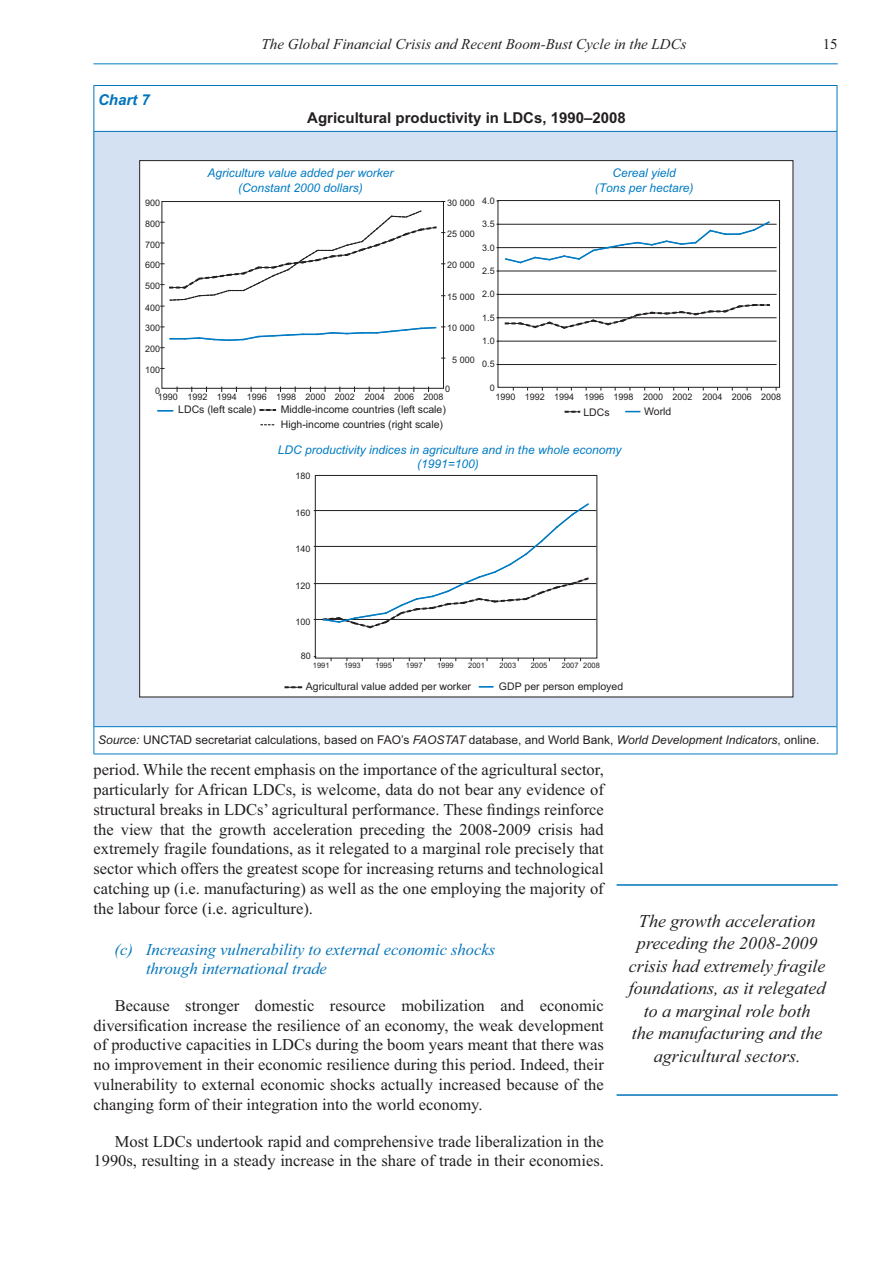
<style>
.page{position:relative;width:893px;height:1263px;background:#fff}
.page>*{position:absolute;margin:0;border:0;box-sizing:border-box;transform-origin:0 0}
.t1{font:italic 18px/22.5px "Times New Roman";color:#231f20;text-align:center}
.t2{font:16.5px/19.8px "Times New Roman";color:#231f20;text-align:justify}
.t3{font:italic 16.5px/19.5px "Times New Roman";color:#0074bb}
.t4{font:italic 15px "Times New Roman";color:#231f20}
.t5{font:700 15px "Arial";color:#231f20}
.t6{font:italic 700 15px "Arial";color:#0074bb}
.t7{font:15px "Times New Roman";color:#231f20}
.t8{font:italic 12px/14.4px "Arial";color:#007bc3;text-align:center}
.t9{font:12px "Arial";color:#231f20}
.t10{font:10.5px/14.5px "Arial";color:#231f20}
.t11{font:9px "Arial";color:#231f20}
.t12{font:7.5px "Arial";color:#231f20}
.s1{font-style:italic}
</style>
<div class="page">
<hr style="left:93px;top:63px;width:745px;height:1px;background:#007bc3">
<div style="left:94px;top:131px;width:743px;height:596px;background:#d4e1f3"></div>
<hr style="left:93px;top:132px;width:1px;height:594px;background:#007bc3">
<hr style="left:836px;top:132px;width:1px;height:594px;background:#007bc3">
<hr style="left:93px;top:726px;width:744px;height:1px;background:#007bc3">
<svg style="left:93px;top:727px;width:1px;height:27px"></svg>
<svg style="left:836px;top:727px;width:1px;height:27px"></svg>
<hr style="left:93px;top:85px;width:744px;height:1px;background:#0074bb">
<hr style="left:93px;top:86px;width:1px;height:45px;background:#0074bb">
<hr style="left:836px;top:86px;width:1px;height:45px;background:#0074bb">
<hr style="left:93px;top:754px;width:744px;height:1px;background:#007bc3">
<hr style="left:93px;top:131px;width:744px;height:1px;background:#0074bb">
<div style="left:140px;top:161px;width:653px;height:536px;background:#fff"></div>
<svg style="left:162px;top:200px;width:618px;height:189px"></svg>
<svg style="left:170px;top:326px;width:275px;height:16px"></svg>
<svg style="left:161px;top:210px;width:284px;height:97px"></svg>
<svg style="left:158px;top:410px;width:15px;height:2px"></svg>
<svg style="left:260px;top:409px;width:15px;height:2px"></svg>
<hr style="left:498px;top:364px;width:278px;height:1px;background:#231f20">
<hr style="left:498px;top:341px;width:278px;height:1px;background:#231f20">
<hr style="left:498px;top:318px;width:278px;height:1px;background:#231f20">
<hr style="left:498px;top:294px;width:278px;height:1px;background:#231f20">
<hr style="left:498px;top:271px;width:278px;height:1px;background:#231f20">
<hr style="left:498px;top:247px;width:278px;height:1px;background:#231f20">
<hr style="left:498px;top:224px;width:278px;height:1px;background:#231f20">
<svg style="left:506px;top:303px;width:263px;height:27px"></svg>
<svg style="left:504px;top:220px;width:267px;height:44px"></svg>
<svg style="left:565px;top:411px;width:14px;height:2px"></svg>
<svg style="left:626px;top:411px;width:14px;height:1px"></svg>
<div style="left:315px;top:475px;width:282px;height:183px;border:1px solid #231f20"></div>
<hr style="left:316px;top:619px;width:280px;height:1px;background:#231f20">
<hr style="left:316px;top:583px;width:280px;height:1px;background:#231f20">
<hr style="left:316px;top:546px;width:280px;height:1px;background:#231f20">
<hr style="left:316px;top:510px;width:280px;height:1px;background:#231f20">
<svg style="left:314px;top:502px;width:276px;height:128px"></svg>
<svg style="left:285px;top:686px;width:17px;height:2px"></svg>
<svg style="left:479px;top:686px;width:14px;height:2px"></svg>
<svg style="left:261px;top:424px;width:14px;height:1px"></svg>
<hr style="left:616px;top:884px;width:222px;height:2px;background:#0074bb">
<hr style="left:616px;top:1094px;width:222px;height:2px;background:#0074bb">
<p class="t6" style="left:98px;top:94px;width:53px">Chart 7</p>
<p class="t11" style="left:145px;top:200px;width:17px">900</p>
<p class="t11" style="left:145px;top:220px;width:17px">800</p>
<p class="t11" style="left:145px;top:241px;width:17px">700</p>
<p class="t11" style="left:145px;top:262px;width:17px">600</p>
<p class="t11" style="left:145px;top:283px;width:17px">500</p>
<p class="t11" style="left:145px;top:304px;width:17px">400</p>
<p class="t11" style="left:145px;top:325px;width:17px">300</p>
<p class="t11" style="left:145px;top:346px;width:17px">200</p>
<p class="t11" style="left:145px;top:367px;width:17px">100</p>
<p class="t4" style="left:262px;top:38px;width:426px">The Global Financial Crisis and Recent Boom-Bust Cycle in the LDCs</p>
<p class="t7" style="left:823px;top:38px;width:16px">15</p>
<p class="t5" style="left:307px;top:112px;width:320px">Agricultural productivity in LDCs, 1990–2008</p>
<p class="t8" style="left:207px;top:167px;width:188px">Agriculture value added per worker (Constant 2000 dollars)</p>
<p class="t11" style="left:482px;top:197px;width:14px">4.0</p>
<p class="t11" style="left:447px;top:200px;width:29px">30 000</p>
<p class="t11" style="left:447px;top:231px;width:29px">25 000</p>
<p class="t11" style="left:482px;top:221px;width:14px">3.5</p>
<p class="t11" style="left:482px;top:244px;width:14px">3.0</p>
<p class="t11" style="left:447px;top:262px;width:29px">20 000</p>
<p class="t11" style="left:482px;top:267px;width:14px">2.5</p>
<p class="t11" style="left:482px;top:291px;width:14px">2.0</p>
<p class="t11" style="left:447px;top:294px;width:29px">15 000</p>
<p class="t11" style="left:447px;top:325px;width:29px">10 000</p>
<p class="t11" style="left:452px;top:356px;width:24px">5 000</p>
<p class="t11" style="left:482px;top:314px;width:14px">1.5</p>
<p class="t11" style="left:482px;top:338px;width:14px">1.0</p>
<p class="t11" style="left:482px;top:361px;width:14px">0.5</p>
<p class="t8" style="left:595px;top:167px;width:100px">Cereal yield<br>(Tons per hectare)</p>
<p class="t11" style="left:490px;top:384px;width:7px">0</p>
<p class="t11" style="left:445px;top:386px;width:7px">0</p>
<p class="t11" style="left:155px;top:387px;width:7px">0</p>
<p class="t11" style="left:158px;top:393px;width:287px">1990 1992 1994 1996 1998 2000 2002 2004 2006 2008</p>
<p class="t11" style="left:495px;top:393px;width:287px">1990 1992 1994 1996 1998 2000 2002 2004 2006 2008</p>
<p class="t10" style="left:178px;top:404px;width:79px">LDCs (left scale)</p>
<p class="t10" style="left:281px;top:404px;width:167px">Middle-income countries (left scale)<br>High-income countries (right scale)</p>
<p class="t10" style="left:583px;top:406px;width:28px">LDCs</p>
<p class="t10" style="left:644px;top:406px;width:29px">World</p>
<p class="t8" style="left:278px;top:444px;width:345px">LDC productivity indices in agriculture and in the whole economy (1991=100)</p>
<p class="t11" style="left:295px;top:472px;width:17px">180</p>
<p class="t11" style="left:295px;top:509px;width:17px">160</p>
<p class="t11" style="left:295px;top:545px;width:17px">140</p>
<p class="t11" style="left:295px;top:582px;width:17px">120</p>
<p class="t11" style="left:295px;top:618px;width:17px">100</p>
<p class="t11" style="left:301px;top:652px;width:12px">80</p>
<p class="t12" style="left:313px;top:663px;width:18px">1991</p>
<p class="t12" style="left:344px;top:663px;width:18px">1993</p>
<p class="t12" style="left:375px;top:663px;width:18px">1995</p>
<p class="t12" style="left:406px;top:663px;width:18px">1997</p>
<p class="t12" style="left:437px;top:663px;width:18px">1999</p>
<p class="t12" style="left:468px;top:663px;width:18px">2001</p>
<p class="t12" style="left:499px;top:663px;width:18px">2003</p>
<p class="t12" style="left:531px;top:663px;width:18px">2005</p>
<p class="t12" style="left:562px;top:663px;width:40px">2007 2008</p>
<p class="t10" style="left:306px;top:680px;width:167px">Agricultural value added per worker</p>
<p class="t10" style="left:499px;top:680px;width:126px">GDP per person employed</p>
<p class="t9" style="left:98px;top:735px;width:723px"><span class="s1">Source:</span> UNCTAD secretariat calculations, based on FAO’s <span class="s1">FAOSTAT</span> database, and World Bank, <span class="s1">World Development Indicators</span>, online.</p>
<p class="t2" style="left:93px;top:761px;width:512px">period. While the recent emphasis on the importance of the agricultural sector, particularly for African LDCs, is welcome, data do not bear any evidence of structural breaks in LDCs’ agricultural performance. These findings reinforce the view that the growth acceleration preceding the 2008-2009 crisis had extremely fragile foundations, as it relegated to a marginal role precisely that sector which offers the greatest scope for increasing returns and technological catching up (i.e. manufacturing) as well as the one employing the majority of the labour force (i.e. agriculture).</p>
<p class="t3" style="left:146px;top:941px;width:351px;text-indent:-31px">(c) Increasing vulnerability to external economic shocks through international trade</p>
<p class="t2" style="left:94px;top:997px;width:512px;text-indent:21px">Because stronger domestic resource mobilization and economic diversification increase the resilience of an economy, the weak development of productive capacities in LDCs during the boom years meant that there was no improvement in their economic resilience during this period. Indeed, their vulnerability to external economic shocks actually increased because of the changing form of their integration into the world economy.</p>
<p class="t2" style="left:94px;top:1133px;width:512px;text-align:right">Most LDCs undertook rapid and comprehensive trade liberalization in the<br>1990s, resulting in a steady increase in the share of trade in their economies.</p>
<p class="t1" style="left:629px;top:911px;width:198px">The growth acceleration preceding the 2008-2009 crisis had extremely fragile foundations, as it relegated to a marginal role both<br>the manufacturing and the agricultural sectors.</p>
</div>
